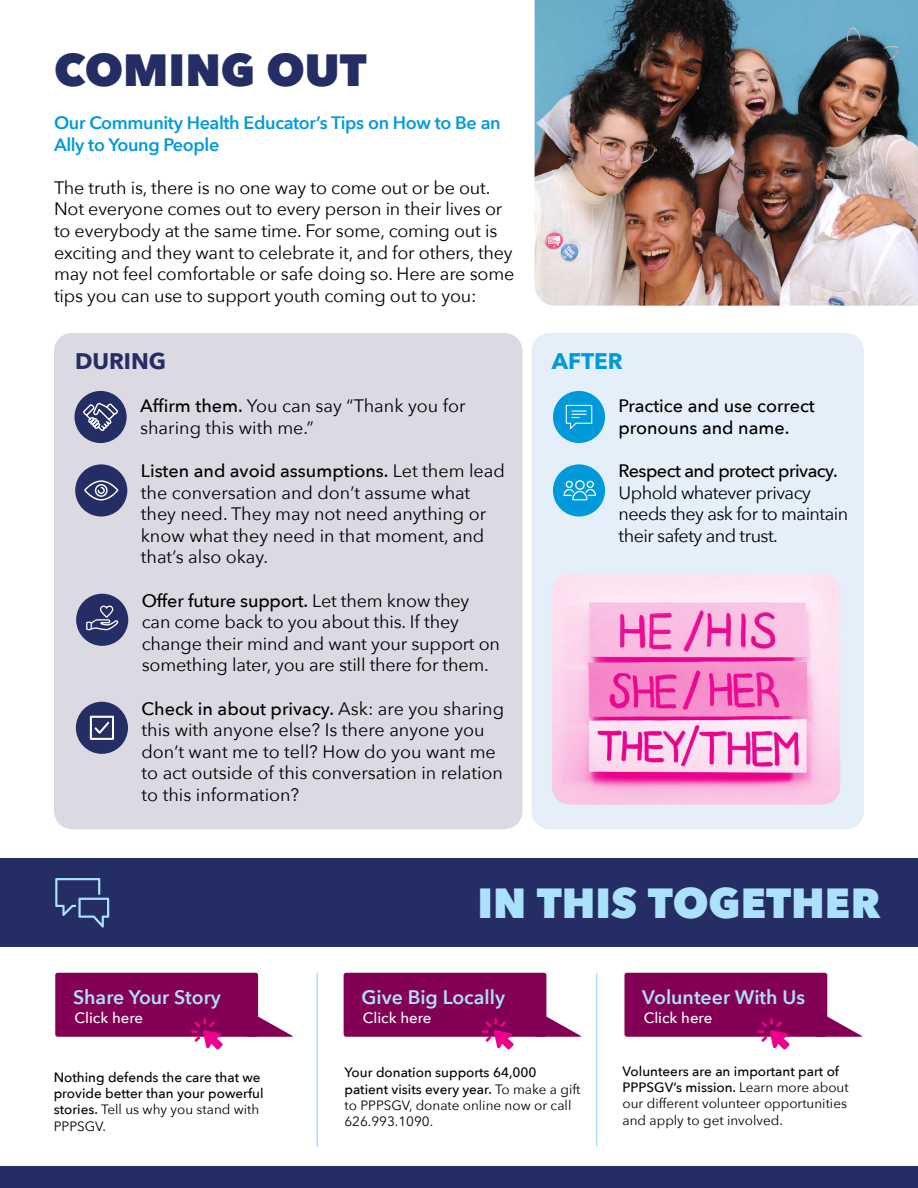
<style>
.page{position:relative;width:918px;height:1188px;background:#fff}
.page>*{position:absolute;margin:0;border:0;box-sizing:border-box;transform-origin:0 0}
.t1{font:800 45px "Avenir Next";color:#252d65}
.t2{font:800 42px "Avenir Next";color:#abe1fa}
.t3{font:700 22.5px "Avenir Next";color:#252d65}
.t4{font:700 22.5px "Avenir Next";color:#009ada}
.t5{font:600 19.5px "Avenir Next";color:#abe1fa}
.t6{font:18px/21.6px "Avenir Next";letter-spacing:-.01em;color:#000}
.t7{font:18px/21.6px "Avenir Next";letter-spacing:-.03em;color:#000}
.t8{font:600 18px/21.6px "Avenir Next";letter-spacing:-.02em;color:#009ada}
.t9{font:500 18px/21.6px "Avenir Next";color:#000}
.t10{font:500 18px "Avenir Next";letter-spacing:-.03em;color:#000}
.t11{font:500 15px "Avenir Next";color:#fff}
.t12{font:13.5px/16.2px "Avenir Next";color:#000}
.t13{font:500 13.5px/16.2px "Avenir Next";color:#000}
.s1{font-weight:500}
.s2{font-weight:400}
</style>
<div class="page">
<div style="left:0;top:859px;width:918px;height:88px;background:#252d65"></div>
<svg style="left:55px;top:878px;width:54px;height:50px"></svg>
<img style="left:535px;top:0;width:383px;height:306px">
<div style="left:54px;top:333px;width:469px;height:496px;background:#dbd9e2;border-radius:18px"></div>
<div style="left:532px;top:333px;width:332px;height:496px;background:#e5eff9;border-radius:18px"></div>
<img style="left:552px;top:573px;width:288px;height:232px">
<div style="left:75px;top:391px;width:52px;height:52px;background:#252d65;border-radius:50%"></div>
<div style="left:75px;top:464px;width:52px;height:53px;background:#252d65;border-radius:50%"></div>
<svg style="left:84px;top:480px;width:34px;height:21px"></svg>
<div style="left:76px;top:594px;width:52px;height:52px;background:#252d65;border-radius:50%"></div>
<svg style="left:86px;top:605px;width:32px;height:26px"></svg>
<div style="left:76px;top:702px;width:52px;height:52px;background:#252d65;border-radius:50%"></div>
<svg style="left:90px;top:716px;width:24px;height:24px"></svg>
<div style="left:553px;top:391px;width:52px;height:52px;background:#009ada;border-radius:50%"></div>
<svg style="left:566px;top:405px;width:26px;height:24px"></svg>
<div style="left:553px;top:464px;width:52px;height:53px;background:#009ada;border-radius:50%"></div>
<svg style="left:564px;top:480px;width:32px;height:20px"></svg>
<svg style="left:83px;top:402px;width:36px;height:29px"></svg>
<hr style="left:317px;top:973px;width:1px;height:174px;background:#abe1fa">
<hr style="left:596px;top:973px;width:1px;height:174px;background:#abe1fa">
<div style="left:0;top:1166px;width:918px;height:22px;background:#252d65"></div>
<div style="left:55px;top:973px;width:203px;height:64px;background:#840055;border-radius:2px"></div>
<div style="left:344px;top:973px;width:202px;height:64px;background:#840055;border-radius:2px"></div>
<div style="left:624px;top:973px;width:203px;height:64px;background:#840055;border-radius:2px"></div>
<svg style="left:246px;top:1010px;width:47px;height:27px"></svg>
<svg style="left:534px;top:1010px;width:47px;height:27px"></svg>
<svg style="left:815px;top:1010px;width:47px;height:27px"></svg>
<svg style="left:191px;top:1018px;width:32px;height:32px"></svg>
<svg style="left:482px;top:1018px;width:32px;height:32px"></svg>
<svg style="left:758px;top:1018px;width:32px;height:32px"></svg>
<h1 class="t1" style="left:54px;top:42px;width:314px">COMING OUT</h1>
<p class="t8" style="left:54px;top:112px;width:448px">Our Community Health Educator’s Tips on How to Be an<br>Ally to Young People</p>
<p class="t6" style="left:54px;top:176px;width:462px">The truth is, there is no one way to come out or be out.<br>Not everyone comes out to every person in their lives or to everybody at the same time. For some, coming out is exciting and they want to celebrate it, and for others, they may not feel comfortable or safe doing so. Here are some tips you can use to support youth coming out to you:</p>
<p class="t3" style="left:75px;top:342px;width:93px">DURING</p>
<p class="t6" style="left:140px;top:394px;width:327px"><span class="s1">Affirm them.</span> You can say “Thank you for sharing this with me.”</p>
<p class="t6" style="left:141px;top:459px;width:366px"><span class="s1">Listen and avoid assumptions.</span> Let them lead the conversation and don’t assume what they need. They may not need anything or know what they need in that moment, and that’s also okay.</p>
<p class="t6" style="left:142px;top:589px;width:360px"><span class="s1">Offer future support.</span> Let them know they can come back to you about this. If they change their mind and want your support on something later, you are still there for them.</p>
<p class="t6" style="left:141px;top:697px;width:364px"><span class="s1">Check in about privacy.</span> Ask: are you sharing this with anyone else? Is there anyone you don’t want me to tell? How do you want me to act outside of this conversation in relation to this information?</p>
<p class="t4" style="left:552px;top:342px;width:73px">AFTER</p>
<p class="t9" style="left:619px;top:395px;width:198px">Practice and use correct pronouns and name.</p>
<p class="t10" style="left:619px;top:456px;width:221px">Respect and protect privacy.</p>
<p class="t7" style="left:619px;top:481px;width:231px">Uphold whatever privacy needs they ask for to maintain their safety and trust.</p>
<h2 class="t2" style="left:477px;top:877px;width:405px">IN THIS TOGETHER</h2>
<p class="t5" style="left:73px;top:980px;width:149px">Share Your Story</p>
<p class="t5" style="left:361px;top:980px;width:145px">Give Big Locally</p>
<p class="t5" style="left:642px;top:980px;width:164px">Volunteer With Us</p>
<p class="t11" style="left:75px;top:1005px;width:70px">Click here</p>
<p class="t11" style="left:363px;top:1005px;width:70px">Click here</p>
<p class="t11" style="left:644px;top:1005px;width:70px">Click here</p>
<p class="t13" style="left:54px;top:1069px;width:211px">Nothing defends the care that we provide better than your powerful stories. <span class="s2">Tell us why you stand with<br>PPPSGV.</span></p>
<p class="t12" style="left:344px;top:1064px;width:238px"><span class="s1">Your donation supports 64,000 patient visits every year.</span> To make a gift to PPPSGV, donate online now or call<br>626.993.1090.</p>
<p class="t12" style="left:623px;top:1063px;width:228px"><span class="s1">Volunteers are an important part of PPPSGV’s mission.</span> Learn more about our different volunteer opportunities and apply to get involved.</p>
</div>
